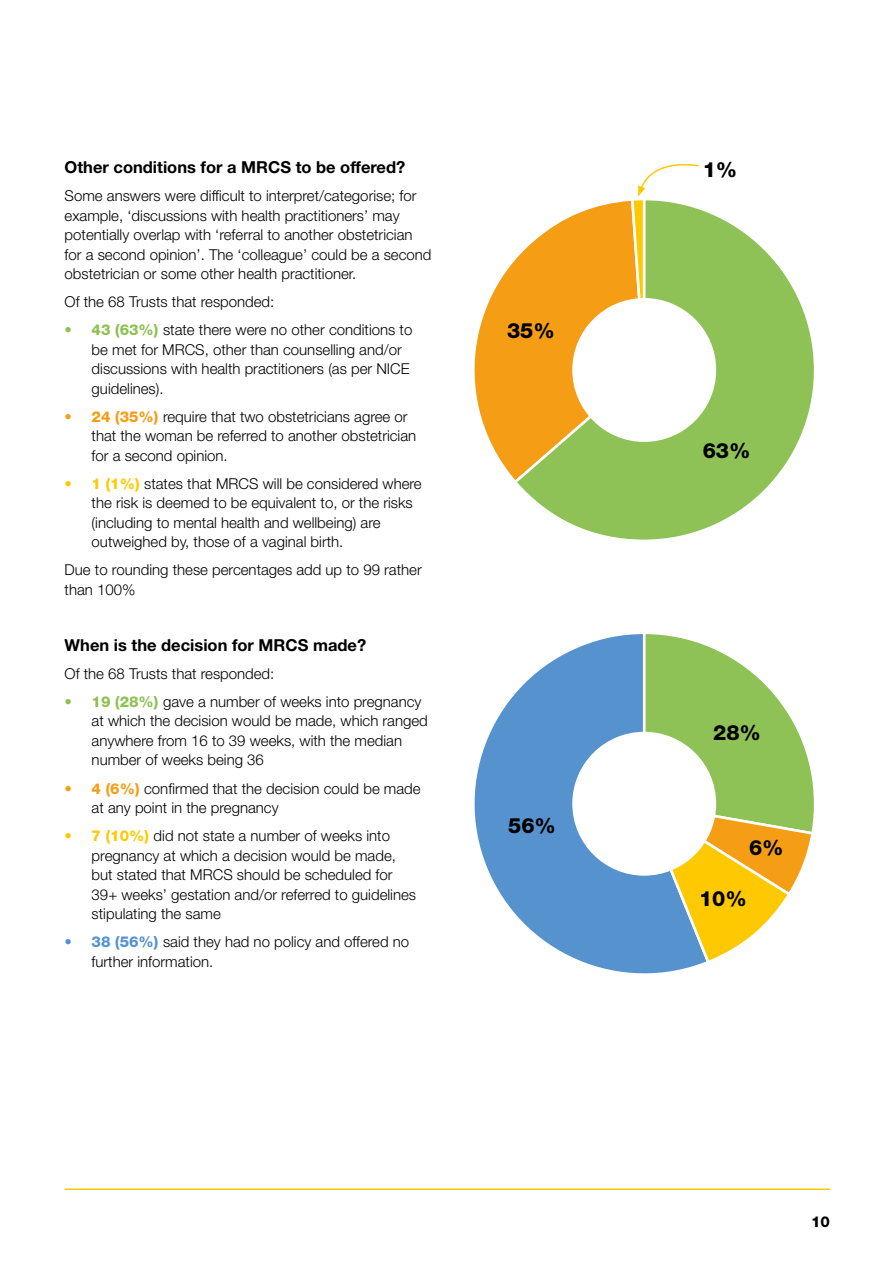
<style>
.page{position:relative;width:893px;height:1263px;background:#fff}
.page>*{position:absolute;margin:0;border:0;box-sizing:border-box;transform-origin:0 0}
.t1{font:800 21px "Helvetica Neue LT Std";color:#000}
.t2{font:700 16.5px "Helvetica Neue LT Std";color:#000}
.t3{font:300 15px/19.5px "Helvetica Neue LT Std";color:#000}
.t4{font:800 15px "Helvetica Neue LT Std";color:#000}
.s1{font-weight:800;color:#8ec152}
.s2{font-weight:800;color:#f59d15}
.s3{font-weight:800;color:#fec900}
.s4{font-weight:800;color:#5692ce}
</style>
<div class="page">
<hr style="left:65px;top:1188px;width:765px;height:2px;background:#fec900">
<svg style="left:474px;top:264px;width:38px;height:212px"></svg>
<svg style="left:512px;top:201px;width:302px;height:339px"></svg>
<div style="left:572px;top:298px;width:144px;height:144px;background:#fff;border-radius:50%"></div>
<svg style="left:474px;top:634px;width:223px;height:340px"></svg>
<svg style="left:641px;top:634px;width:173px;height:331px"></svg>
<div style="left:572px;top:732px;width:144px;height:144px;background:#fff;border-radius:50%"></div>
<svg style="left:629px;top:164px;width:71px;height:161px"></svg>
<p class="t2" style="left:65px;top:157px;width:342px">Other conditions for a MRCS to be offered?</p>
<p class="t3" style="left:65px;top:186px;width:368px">Some answers were difficult to interpret/categorise; for example, ‘discussions with health practitioners’ may potentially overlap with ‘referral to another obstetrician for a second opinion’. The ‘colleague’ could be a second obstetrician or some other health practitioner.</p>
<p class="t3" style="left:65px;top:292px;width:211px">Of the 68 Trusts that responded:</p>
<p class="t3" style="left:92px;top:320px;width:322px;text-indent:-27px"><span class="s1">• 43 (63%)</span> state there were no other conditions to be met for MRCS, other than counselling and/or discussions with health practitioners (as per NICE guidelines).</p>
<p class="t3" style="left:92px;top:406px;width:326px;text-indent:-27px"><span class="s2">• 24 (35%)</span> require that two obstetricians agree or that the woman be referred to another obstetrician for a second opinion.</p>
<p class="t3" style="left:92px;top:473px;width:332px;text-indent:-27px"><span class="s3">• 1 (1%)</span> states that MRCS will be considered where the risk is deemed to be equivalent to, or the risks (including to mental health and wellbeing) are outweighed by, those of a vaginal birth.</p>
<p class="t3" style="left:65px;top:560px;width:359px">Due to rounding these percentages add up to 99 rather than 100%</p>
<p class="t2" style="left:65px;top:635px;width:303px">When is the decision for MRCS made?</p>
<p class="t3" style="left:65px;top:663px;width:211px">Of the 68 Trusts that responded:</p>
<p class="t3" style="left:92px;top:691px;width:338px;text-indent:-27px"><span class="s1">• 19 (28%)</span> gave a number of weeks into pregnancy at which the decision would be made, which ranged anywhere from 16 to 39 weeks, with the median number of weeks being 36</p>
<p class="t3" style="left:92px;top:778px;width:330px;text-indent:-27px"><span class="s2">• 4 (6%)</span> confirmed that the decision could be made at any point in the pregnancy</p>
<p class="t3" style="left:92px;top:826px;width:326px;text-indent:-27px"><span class="s3">• 7 (10%)</span> did not state a number of weeks into pregnancy at which a decision would be made, but stated that MRCS should be scheduled for 39+ weeks’ gestation and/or referred to guidelines stipulating the same</p>
<p class="t3" style="left:92px;top:932px;width:319px;text-indent:-27px"><span class="s4">• 38 (56%)</span> said they had no policy and offered no further information.</p>
<h1 class="t1" style="left:507px;top:318px;width:49px">35%</h1>
<h1 class="t1" style="left:508px;top:812px;width:49px">56%</h1>
<h1 class="t1" style="left:703px;top:157px;width:36px">1%</h1>
<h1 class="t1" style="left:703px;top:438px;width:49px">63%</h1>
<h1 class="t1" style="left:713px;top:720px;width:49px">28%</h1>
<h1 class="t1" style="left:749px;top:835px;width:36px">6%</h1>
<h1 class="t1" style="left:699px;top:886px;width:49px">10%</h1>
<p class="t4" style="left:811px;top:1212px;width:20px">10</p>
</div>
